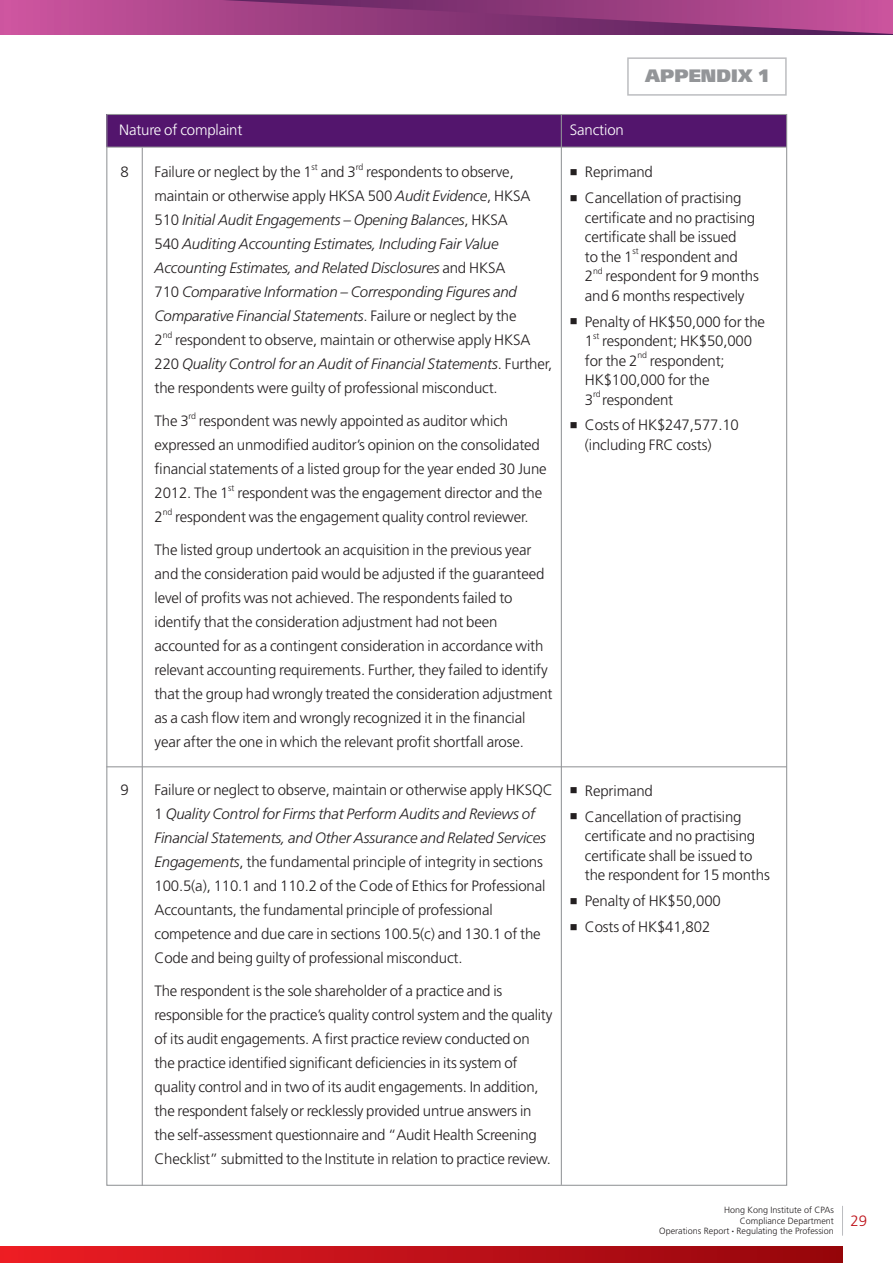
<style>
.page{position:relative;width:893px;height:1263px;background:#fff}
.page>*{position:absolute;margin:0;border:0;box-sizing:border-box;transform-origin:0 0}
.t1{font:900 18px "Frutiger";color:#939598}
.t2{font:300 15px/24px "Frutiger";letter-spacing:-.01em;color:#231f20}
.t3{font:italic 300 15px/24px "Frutiger";letter-spacing:-.01em;color:#231f20}
.t4{font:300 15px "Frutiger";letter-spacing:-.01em;color:#fff}
.t5{font:300 15px "Frutiger";color:#be1119}
.t6{font:300 9px/10.5px "Frutiger";color:#231f20;text-align:right}
.t7{font:300 8.7px "Frutiger";letter-spacing:-.01em;color:#231f20}
.s1{font-style:normal}
.s2{font-style:italic}
</style>
<div class="page">
<div style="left:0;top:0;width:893px;height:34px;background:#ab468a"></div>
<svg style="left:225px;top:0;width:668px;height:34px"></svg>
<svg style="left:0;top:0;width:193px;height:35px"></svg>
<div style="left:0;top:1246px;width:842px;height:17px;background:linear-gradient(to right,#ec1d25,#94050c)"></div>
<svg style="left:842px;top:1206px;width:1px;height:29px"></svg>
<div style="left:107px;top:114px;width:680px;height:33px;background:#53156d"></div>
<hr style="left:561px;top:114px;width:1px;height:1071px;background:#939598">
<hr style="left:106px;top:147px;width:681px;height:1px;background:#939598">
<hr style="left:142px;top:148px;width:1px;height:1038px;background:#939598">
<hr style="left:106px;top:766px;width:681px;height:1px;background:#939598">
<div style="left:627px;top:57px;width:160px;height:39px;border:2px solid #bcbdc0"></div>
<p class="t1" style="left:645px;top:65px;width:125px">APPENDIX 1</p>
<p class="t4" style="left:119px;top:121px;width:125px">Nature of complaint</p>
<p class="t4" style="left:570px;top:121px;width:55px">Sanction</p>
<p class="t2" style="left:120px;top:160px;width:10px">8</p>
<p class="t2" style="left:154px;top:160px;width:159px">Failure or neglect by the 1</p>
<p class="t7" style="left:312px;top:162px;width:8px">st</p>
<p class="t2" style="left:321px;top:160px;width:37px">and 3</p>
<p class="t7" style="left:356px;top:162px;width:9px">rd</p>
<p class="t2" style="left:570px;top:160px;width:84px">■ Reprimand</p>
<p class="t2" style="left:585px;top:188px;width:172px;line-height:19.5px;text-indent:-15px">■ Cancellation of practising certificate and no practising certificate shall be issued<br>to the 1</p>
<p class="t3" style="left:154px;top:160px;width:377px;text-indent:212px"><span class="s1">respondents to observe, maintain or otherwise apply HKSA 500</span> Audit Evidence<span class="s1">, HKSA 510</span> Initial Audit Engagements – Opening Balances<span class="s1">, HKSA 540</span> Auditing Accounting Estimates, Including Fair Value Accounting Estimates, and Related Disclosures <span class="s1">and HKSA 710</span> Comparative Information – Corresponding Figures and Comparative Financial Statements<span class="s1">. Failure or neglect by the<br>2</span></p>
<p class="t7" style="left:632px;top:246px;width:8px">st</p>
<p class="t2" style="left:640px;top:245px;width:99px">respondent and</p>
<p class="t2" style="left:585px;top:264px;width:10px">2</p>
<p class="t7" style="left:593px;top:266px;width:11px">nd</p>
<p class="t2" style="left:585px;top:266px;width:176px;line-height:19.5px;text-indent:21px">respondent for 9 months and 6 months respectively</p>
<p class="t2" style="left:585px;top:312px;width:182px;line-height:19.5px;text-indent:-15px">■ Penalty of HK$50,000 for the<br>1</p>
<p class="t7" style="left:163px;top:330px;width:11px">nd</p>
<p class="t7" style="left:593px;top:331px;width:8px">st</p>
<p class="t2" style="left:154px;top:328px;width:399px;text-indent:21px">respondent to observe, maintain or otherwise apply HKSA<br>220 <span class="s2">Quality Control for an Audit of Financial Statements</span>. Further, the respondents were guilty of professional misconduct.</p>
<p class="t2" style="left:154px;top:409px;width:36px">The 3</p>
<p class="t7" style="left:189px;top:411px;width:9px">rd</p>
<p class="t2" style="left:585px;top:331px;width:169px;line-height:19.5px;text-indent:17px">respondent; HK$50,000 for the 2</p>
<p class="t7" style="left:637px;top:350px;width:11px">nd</p>
<p class="t2" style="left:585px;top:351px;width:141px;line-height:19.5px;text-indent:65px">respondent;<br>HK$100,000 for the<br>3</p>
<p class="t7" style="left:593px;top:389px;width:9px">rd</p>
<p class="t2" style="left:602px;top:388px;width:72px">respondent</p>
<p class="t2" style="left:585px;top:416px;width:156px;line-height:19.5px;text-indent:-15px">■ Costs of HK$247,577.10 (including FRC costs)</p>
<p class="t2" style="left:154px;top:409px;width:394px;text-indent:44px">respondent was newly appointed as auditor which expressed an unmodified auditor’s opinion on the consolidated financial statements of a listed group for the year ended 30 June 2012. The 1</p>
<p class="t7" style="left:228px;top:483px;width:8px">st</p>
<p class="t2" style="left:237px;top:481px;width:306px">respondent was the engagement director and the</p>
<p class="t2" style="left:120px;top:778px;width:10px">9</p>
<p class="t2" style="left:154px;top:505px;width:10px">2</p>
<p class="t7" style="left:163px;top:507px;width:11px">nd</p>
<p class="t2" style="left:175px;top:505px;width:355px">respondent was the engagement quality control reviewer.</p>
<p class="t2" style="left:154px;top:538px;width:400px">The listed group undertook an acquisition in the previous year and the consideration paid would be adjusted if the guaranteed level of profits was not achieved. The respondents failed to identify that the consideration adjustment had not been accounted for as a contingent consideration in accordance with relevant accounting requirements. Further, they failed to identify that the group had wrongly treated the consideration adjustment as a cash flow item and wrongly recognized it in the financial year after the one in which the relevant profit shortfall arose.</p>
<p class="t2" style="left:154px;top:778px;width:400px">Failure or neglect to observe, maintain or otherwise apply HKSQC 1 <span class="s2">Quality Control for Firms that Perform Audits and Reviews of Financial Statements, and Other Assurance and Related Services Engagements</span>, the fundamental principle of integrity in sections 100.5(a), 110.1 and 110.2 of the Code of Ethics for Professional Accountants, the fundamental principle of professional competence and due care in sections 100.5(c) and 130.1 of the Code and being guilty of professional misconduct.</p>
<p class="t2" style="left:154px;top:979px;width:399px">The respondent is the sole shareholder of a practice and is responsible for the practice’s quality control system and the quality of its audit engagements. A first practice review conducted on the practice identified significant deficiencies in its system of quality control and in two of its audit engagements. In addition, the respondent falsely or recklessly provided untrue answers in the self-assessment questionnaire and “Audit Health Screening Checklist” submitted to the Institute in relation to practice review.</p>
<p class="t2" style="left:570px;top:779px;width:84px">■ Reprimand</p>
<p class="t2" style="left:585px;top:807px;width:186px;line-height:19.5px;text-indent:-15px">■ Cancellation of practising certificate and no practising certificate shall be issued to the respondent for 15 months</p>
<p class="t2" style="left:570px;top:889px;width:152px">■ Penalty of HK$50,000</p>
<p class="t2" style="left:570px;top:915px;width:142px">■ Costs of HK$41,802</p>
<p class="t6" style="left:659px;top:1205px;width:176px">Hong Kong Institute of CPAs<br>Compliance Department<br>Operations Report <sup>•</sup> Regulating the Profession</p>
<p class="t5" style="left:850px;top:1212px;width:18px">29</p>
</div>
